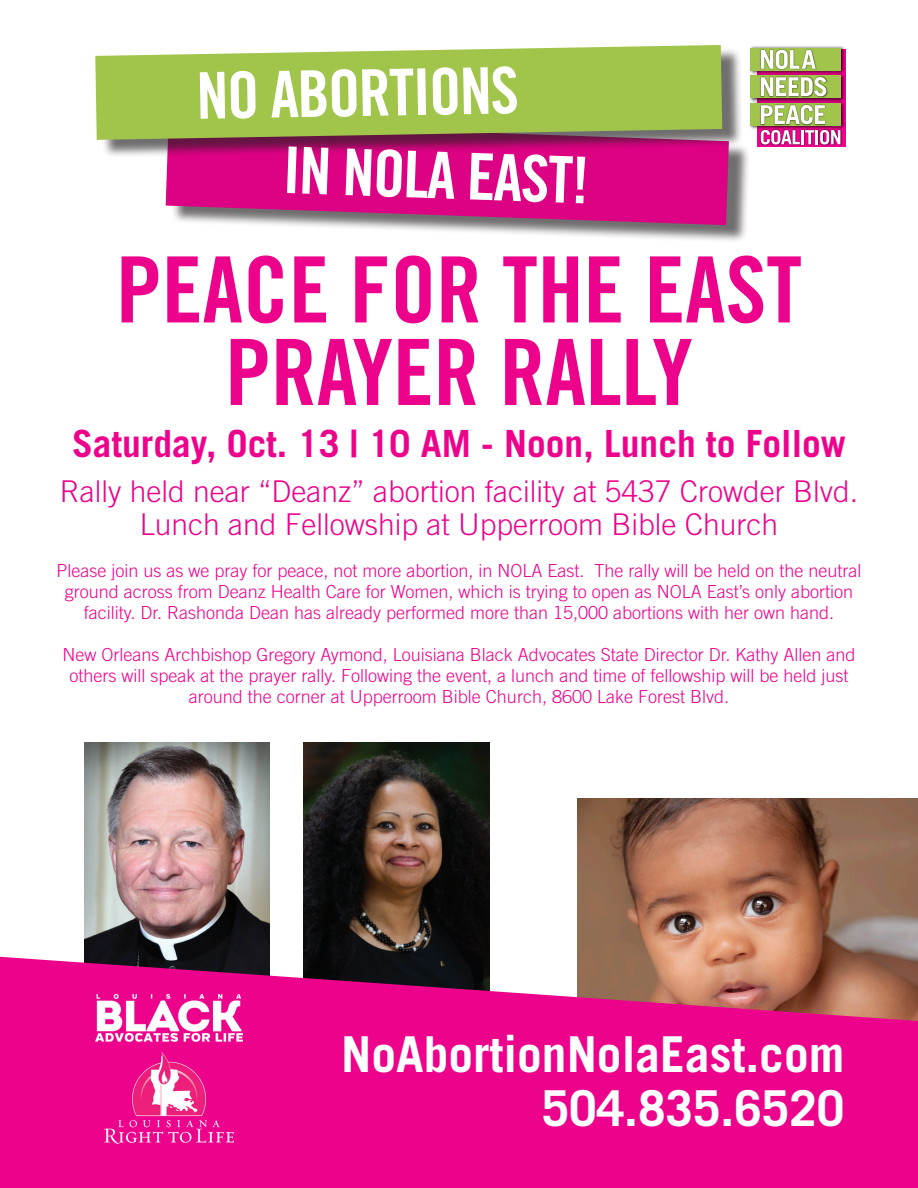
<style>
.page{position:relative;width:918px;height:1188px;background:#fff}
.page>*{position:absolute;margin:0;border:0;box-sizing:border-box;transform-origin:0 0}
.t1{font:91.5px "Trade Gothic Bold Cond Twenty";color:#ed028c}
.t2{font:64.5px "Trade Gothic Bold Cond Twenty";color:#fff}
.t3{font:700 49.5px "Trade Gothic";color:#fff}
.t4{font:700 37.5px "Trade Gothic";color:#ed028c}
.t5{font:300 30px "Trade Gothic";color:#ed028c}
.t6{font:300 18px/21px "Trade Gothic";color:#ed028c;text-align:center}
</style>
<div class="page">
<img style="left:303px;top:743px;width:186px;height:214px">
<img style="left:84px;top:743px;width:186px;height:214px">
<img style="left:578px;top:798px;width:340px;height:159px">
<svg style="left:0;top:957px;width:918px;height:231px;background:#df1285"></svg>
<div style="left:171px;top:124px;width:579px;height:119px;background:#231f20;opacity:.65"></div>
<svg style="left:166px;top:159px;width:563px;height:66px;background:#d21786"></svg>
<div style="left:101px;top:47px;width:643px;height:112px;background:#231f20;opacity:.65"></div>
<svg style="left:95px;top:45px;width:627px;height:95px;background:#a3c056"></svg>
<img style="left:759px;top:131px;width:83px;height:15px">
<svg style="left:761px;top:131px;width:79px;height:13px"></svg>
<img style="left:748px;top:103px;width:98px;height:28px">
<div style="left:751px;top:103px;width:90px;height:23px;background:#a1c54c"></div>
<img style="left:760px;top:104px;width:66px;height:22px">
<svg style="left:761px;top:105px;width:64px;height:19px"></svg>
<img style="left:750px;top:76px;width:96px;height:27px">
<div style="left:751px;top:75px;width:90px;height:23px;background:#a1c54c"></div>
<img style="left:760px;top:76px;width:68px;height:22px">
<svg style="left:761px;top:77px;width:65px;height:19px"></svg>
<img style="left:750px;top:46px;width:96px;height:30px">
<div style="left:751px;top:48px;width:90px;height:23px;background:#a1c54c"></div>
<img style="left:760px;top:49px;width:57px;height:21px">
<svg style="left:761px;top:50px;width:55px;height:19px"></svg>
<img style="left:95px;top:991px;width:147px;height:54px">
<img style="left:104px;top:1053px;width:130px;height:90px">
<p class="t2" style="left:196px;top:57px;width:324px;rotate:-1deg">NO ABORTIONS</p>
<p class="t2" style="left:284px;top:131px;width:308px;rotate:2deg">IN NOLA EAST!</p>
<p class="t1" style="left:116px;top:234px;width:687px">PEACE FOR THE EAST</p>
<p class="t1" style="left:225px;top:317px;width:469px">PRAYER RALLY</p>
<p class="t4" style="left:72px;top:421px;width:775px">Saturday, Oct. 13 | 10 AM - Noon, Lunch to Follow</p>
<p class="t5" style="left:60px;top:474px;width:800px">Rally held near “Deanz” abortion facility at 5437 Crowder Blvd.</p>
<p class="t5" style="left:140px;top:507px;width:640px">Lunch and Fellowship at Upperroom Bible Church</p>
<p class="t6" style="left:56px;top:560px;width:807px">Please join us as we pray for peace, not more abortion, in NOLA East. The rally will be held on the neutral ground across from Deanz Health Care for Women, which is trying to open as NOLA East’s only abortion facility. Dr. Rashonda Dean has already performed more than 15,000 abortions with her own hand.</p>
<p class="t6" style="left:62px;top:644px;width:795px">New Orleans Archbishop Gregory Aymond, Louisiana Black Advocates State Director Dr. Kathy Allen and others will speak at the prayer rally. Following the event, a lunch and time of fellowship will be held just around the corner at Upperroom Bible Church, 8600 Lake Forest Blvd.</p>
<p class="t3" style="left:341px;top:1023px;width:505px">NoAbortionNolaEast.com</p>
<p class="t3" style="left:542px;top:1077px;width:304px">504.835.6520</p>
</div>
